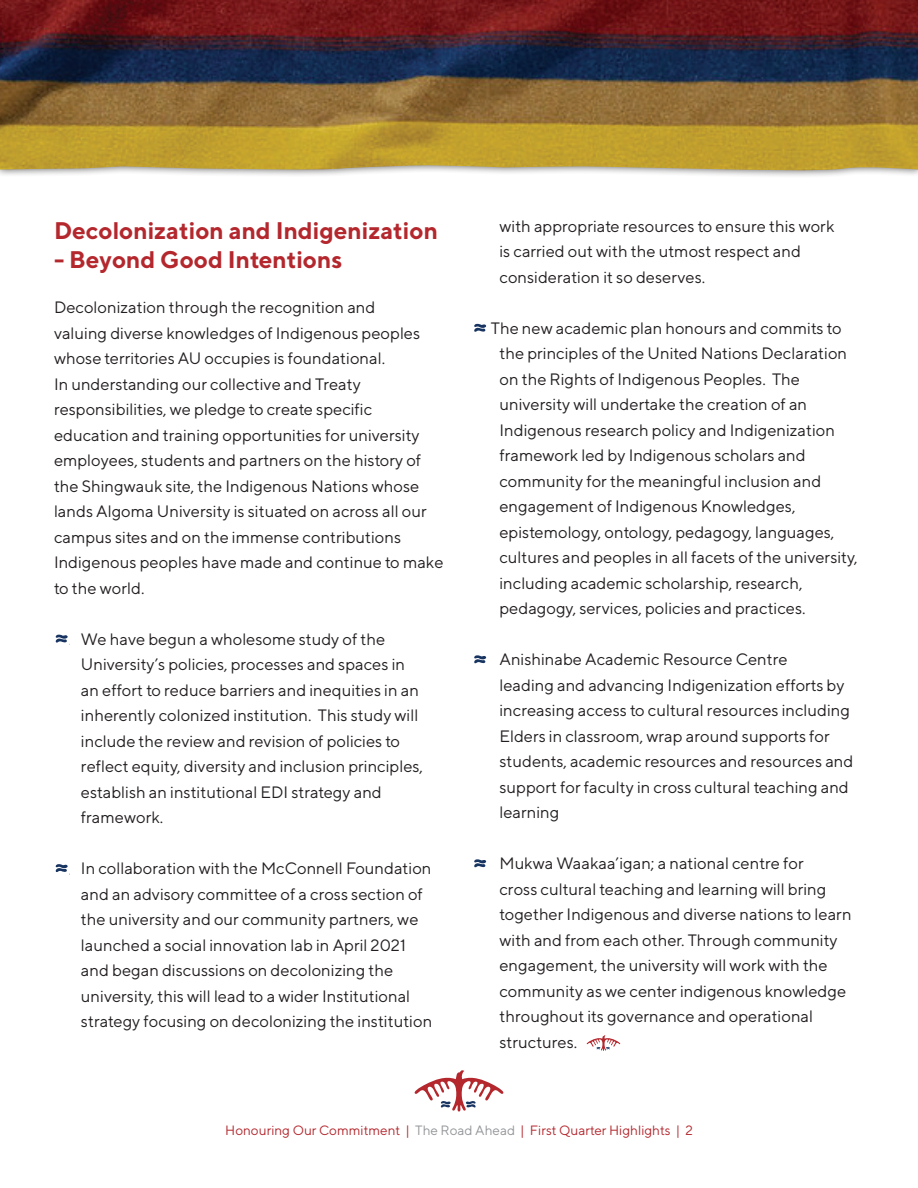
<style>
.page{position:relative;width:918px;height:1188px;background:#fff}
.page>*{position:absolute;margin:0;border:0;box-sizing:border-box;transform-origin:0 0}
.t1{font:700 24px "TT Norms";color:#b3272d}
.t2{font:16.5px/25.5px "TT Norms";color:#231f20}
.t3{font:13.5px "TT Norms";color:#b3272d}
.s1{color:#939598}
</style>
<div class="page">
<div style="left:0;top:0;width:918px;height:179px;background:#231f20;opacity:.75"></div>
<img style="left:0;top:0;width:918px;height:172px">
<svg style="left:415px;top:1070px;width:88px;height:42px"></svg>
<svg style="left:55px;top:634px;width:13px;height:9px"></svg>
<svg style="left:55px;top:864px;width:13px;height:8px"></svg>
<svg style="left:474px;top:323px;width:13px;height:9px"></svg>
<svg style="left:474px;top:655px;width:13px;height:9px"></svg>
<svg style="left:474px;top:859px;width:13px;height:9px"></svg>
<svg style="left:587px;top:1035px;width:33px;height:16px"></svg>
<h1 class="t1" style="left:54px;top:216px;width:385px">Decolonization and Indigenization</h1>
<h1 class="t1" style="left:54px;top:244px;width:290px">- Beyond Good Intentions</h1>
<p class="t2" style="left:54px;top:294px;width:391px">Decolonization through the recognition and<br>valuing diverse knowledges of Indigenous peoples whose territories AU occupies is foundational.<br>In understanding our collective and Treaty responsibilities, we pledge to create specific education and training opportunities for university employees, students and partners on the history of the Shingwauk site, the Indigenous Nations whose lands Algoma University is situated on across all our campus sites and on the immense contributions Indigenous peoples have made and continue to make to the world.</p>
<p class="t2" style="left:81px;top:626px;width:344px">We have begun a wholesome study of the University’s policies, processes and spaces in an effort to reduce barriers and inequities in an inherently colonized institution. This study will include the review and revision of policies to reflect equity, diversity and inclusion principles, establish an institutional EDI strategy and framework.</p>
<p class="t2" style="left:81px;top:855px;width:353px">In collaboration with the McConnell Foundation and an advisory committee of a cross section of the university and our community partners, we launched a social innovation lab in April 2021 and began discussions on decolonizing the university, this will lead to a wider Institutional strategy focusing on decolonizing the institution</p>
<p class="t2" style="left:500px;top:213px;width:336px">with appropriate resources to ensure this work is carried out with the utmost respect and consideration it so deserves.</p>
<p class="t2" style="left:499px;top:315px;width:360px;text-indent:-9px">The new academic plan honours and commits to the principles of the United Nations Declaration on the Rights of Indigenous Peoples. The university will undertake the creation of an Indigenous research policy and Indigenization framework led by Indigenous scholars and community for the meaningful inclusion and engagement of Indigenous Knowledges, epistemology, ontology, pedagogy, languages, cultures and peoples in all facets of the university, including academic scholarship, research, pedagogy, services, policies and practices.</p>
<p class="t2" style="left:499px;top:646px;width:355px">Anishinabe Academic Resource Centre<br>leading and advancing Indigenization efforts by increasing access to cultural resources including Elders in classroom, wrap around supports for students, academic resources and resources and support for faculty in cross cultural teaching and learning</p>
<p class="t2" style="left:499px;top:850px;width:354px">Mukwa Waakaa’igan; a national centre for<br>cross cultural teaching and learning will bring together Indigenous and diverse nations to learn with and from each other. Through community engagement, the university will work with the community as we center indigenous knowledge throughout its governance and operational structures.</p>
<p class="t3" style="left:225px;top:1122px;width:469px">Honouring Our Commitment | <span class="s1">The Road Ahead</span> | First Quarter Highlights | 2</p>
</div>
